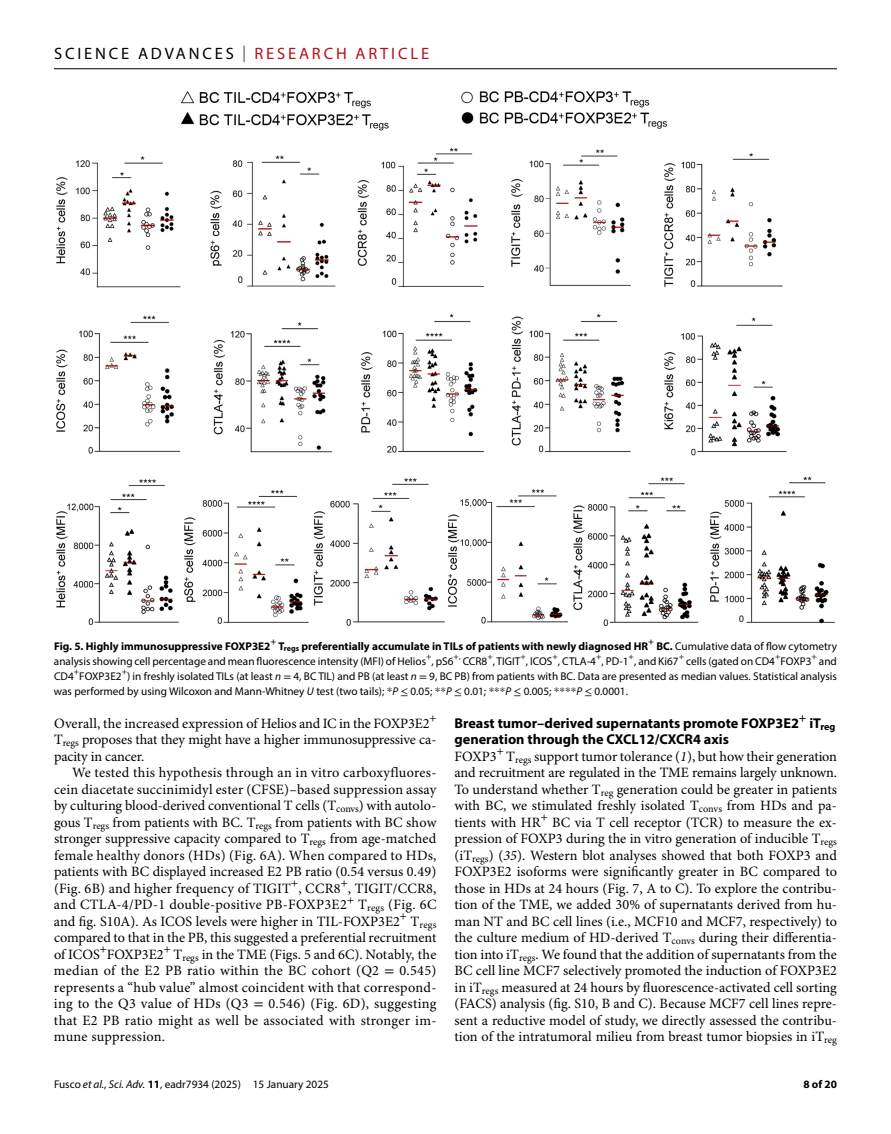
<style>
.page{position:relative;width:891px;height:1134px;background:#fff}
.page>*{position:absolute;margin:0;border:0;box-sizing:border-box;transform-origin:0 0}
.t1{font:16.5px "Myriad Pro";letter-spacing:.17em;color:#000}
.t2{font:14.25px/16.5px "Minion Pro";color:#000;text-align:justify}
.t3{font:700 14.25px/16.5px "Myriad Pro";color:#000}
.t4{font:11.25px/15px "Myriad Pro";color:#000;text-align:justify}
.t5{font:700 11.25px "Myriad Pro";color:#000}
.s1{font-weight:300}
.s2{color:#b5121b}
.s3{font-weight:700}
.s4{font-style:italic}
.s5{font-family:"STIX"}
</style>
<div class="page">
<hr style="left:54px;top:68px;width:783px;height:1px;background:#000">
<img style="left:56px;top:91px;width:779px;height:535px">
<p class="t1" style="left:54px;top:44px;width:376px">Science Adva nces <span class="s1">|</span> <span class="s2">Resear ch Ar ticle</span></p>
<p class="t4" style="left:54px;top:638px;width:785px"><span class="s3">Fig. 5. Highly immunosuppressive FOXP3E2</span><sup>+</sup> <span class="s3">T</span><sub>regs</sub> <span class="s3">preferentially accumulate in TILs of patients with newly diagnosed HR</span><sup>+</sup> <span class="s3">BC.</span> Cumulative data of flow cytometry analysis showing cell percentage and mean fluorescence intensity (MFI) of Helios<sup>+</sup>, pS6<sup>+</sup><sup>,</sup> CCR8<sup>+</sup>, TIGIT<sup>+</sup>, ICOS<sup>+</sup>, CTLA-4<sup>+</sup>, PD-1<sup>+</sup>, and Ki67<sup>+</sup> cells (gated on CD4<sup>+</sup>FOXP3<sup>+</sup> and CD4<sup>+</sup>FOXP3E2<sup>+</sup>) in freshly isolated TILs (at least <span class="s4">n</span> <span class="s5">=</span> 4, BC TIL) and PB (at least <span class="s4">n</span> <span class="s5">=</span> 9, BC PB) from patients with BC. Data are presented as median values. Statistical analysis was performed by using Wilcoxon and Mann-Whitney <span class="s4">U</span> test (two tails); <span class="s5">*</span><span class="s4">P</span> <span class="s5">≤</span> 0.05; <span class="s5">**</span><span class="s4">P</span> <span class="s5">≤</span> 0.01; <span class="s5">***</span><span class="s4">P</span> <span class="s5">≤</span> 0.005; <span class="s5">****</span><span class="s4">P</span> <span class="s5">≤</span> 0.0001.</p>
<p class="t2" style="left:54px;top:715px;width:384px">Overall, the increased expression of Helios and IC in the FOXP3E2<sup>+ </sup>T<sub>regs</sub> proposes that they might have a higher immunosuppressive ca&shy;pacity in cancer.</p>
<p class="t2" style="left:54px;top:765px;width:384px;text-indent:18px">We tested this hypothesis through an in vitro carboxyfluores&shy;cein diacetate succinimidyl ester (CFSE)–based suppression assay by culturing blood-derived conventional T cells (T<sub>convs</sub>) with autolo&shy;gous T<sub>regs</sub> from patients with BC. T<sub>regs</sub> from patients with BC show stronger suppressive capacity compared to T<sub>regs</sub> from age-matched female healthy donors (HDs) (Fig. 6A). When compared to HDs, patients with BC displayed increased E2 PB ratio (0.54 versus 0.49) (Fig. 6B) and higher frequency of TIGIT<sup>+</sup>, CCR8<sup>+</sup>, TIGIT/CCR8, and CTLA-4/PD-1 double-positive PB-FOXP3E2<sup>+</sup> T<sub>regs</sub> (Fig. 6C and fig. S10A). As ICOS levels were higher in TIL-FOXP3E2<sup>+</sup> T<sub>regs </sub>compared to that in the PB, this suggested a preferential recruitment of ICOS<sup>+</sup>FOXP3E2<sup>+</sup> T<sub>regs</sub> in the TME (Figs. 5 and 6C). Notably, the median of the E2 PB ratio within the BC cohort (Q2 <span class="s5">=</span> 0.545) represents a “hub value” almost coincident with that correspond&shy;ing to the Q3 value of HDs (Q3 <span class="s5">=</span> 0.546) (Fig. 6D), suggesting that E2 PB ratio might as well be associated with stronger im&shy;mune suppression.</p>
<p class="t4" style="left:54px;top:1076px;width:276px">Fusco <span class="s4">et al.</span>, <span class="s4">Sci. Adv.</span> <span class="s3">11</span>, eadr7934 (2025) 15 January 2025</p>
<p class="t3" style="left:454px;top:714px;width:382px">Breast tumor–derived supernatants promote FOXP3E2<sup>+</sup> iT<sub>reg </sub>generation through the CXCL12/CXCR4 axis</p>
<p class="t2" style="left:454px;top:748px;width:384px">FOXP3<sup>+</sup> T<sub>regs</sub> support tumor tolerance (<span class="s4">1</span>), but how their generation and recruitment are regulated in the TME remains largely unknown.<br>To understand whether T<sub>reg</sub> generation could be greater in patients with BC, we stimulated freshly isolated T<sub>convs</sub> from HDs and pa&shy;tients with HR<sup>+</sup> BC via T cell receptor (TCR) to measure the ex&shy;pression of FOXP3 during the in vitro generation of inducible T<sub>regs </sub>(iT<sub>regs</sub>) (<span class="s4">35</span>). Western blot analyses showed that both FOXP3 and FOXP3E2 isoforms were significantly greater in BC compared to those in HDs at 24 hours (Fig. 7, A to C). To explore the contribu&shy;tion of the TME, we added 30% of supernatants derived from hu&shy;man NT and BC cell lines (i.e., MCF10 and MCF7, respectively) to the culture medium of HD-derived T<sub>convs</sub> during their differentia&shy;tion into iT<sub>regs</sub>. We found that the addition of supernatants from the BC cell line MCF7 selectively promoted the induction of FOXP3E2 in iT<sub>regs</sub> measured at 24 hours by fluorescence-activated cell sorting (FACS) analysis (fig. S10, B and C). Because MCF7 cell lines repre&shy;sent a reductive model of study, we directly assessed the contribu&shy;tion of the intratumoral milieu from breast tumor biopsies in iT<sub>reg</sub></p>
<p class="t5" style="left:803px;top:1076px;width:35px">8 of 20</p>
</div>
